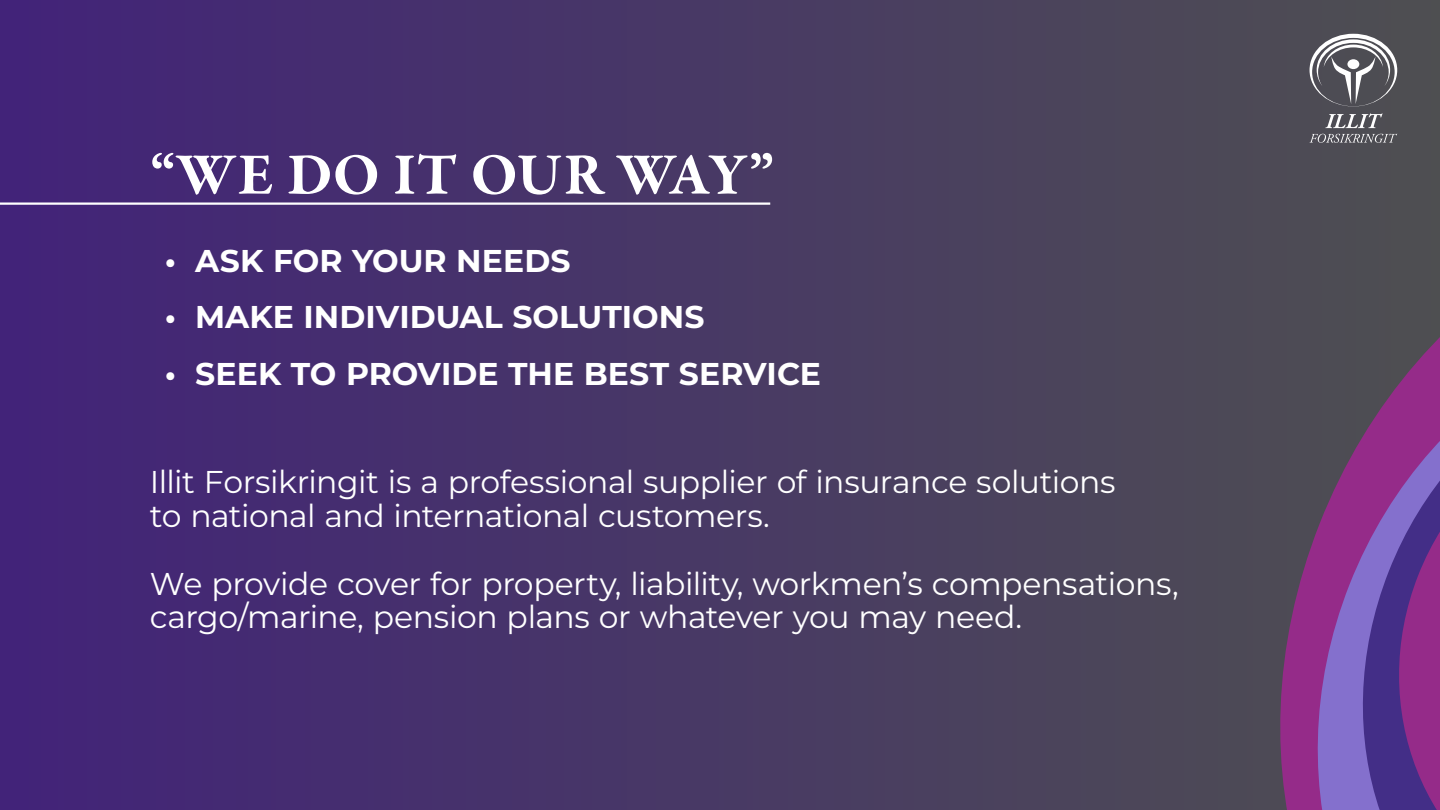
<style>
.page{position:relative;width:1440px;height:810px;background:#fff}
.page>*{position:absolute;margin:0;border:0;box-sizing:border-box;transform-origin:0 0}
.t1{font:700 60px "Garamond Premr Pro";color:#fff}
.t2{font:31.5px/33.8px "Montserrat";letter-spacing:-.015em;color:#fff}
.t3{font:700 31.5px "Montserrat";color:#fff}
</style>
<div class="page">
<div style="left:0;top:0;width:1440px;height:810px;background:linear-gradient(to right,#422379,#4e4f51)"></div>
<hr style="left:0;top:202px;width:770px;height:3px;background:#fff">
<div style="left:1223px;top:146px;width:217px;height:664px;background:#4d4a56"></div>
<svg style="left:1269px;top:271px;width:171px;height:539px;background:#604364"></svg>
<svg style="left:1324px;top:317px;width:116px;height:493px;background:#71508a"></svg>
<svg style="left:1366px;top:375px;width:74px;height:435px;background:#733790"></svg>
<svg style="left:1310px;top:34px;width:87px;height:72px"></svg>
<svg style="left:1325px;top:113px;width:58px;height:15px"></svg>
<svg style="left:1310px;top:134px;width:87px;height:9px"></svg>
<p class="t1" style="left:150px;top:138px;width:626px">“WE DO IT OUR WAY”</p>
<p class="t3" style="left:165px;top:238px;width:407px">• ASK FOR YOUR NEEDS</p>
<p class="t3" style="left:165px;top:295px;width:541px">• MAKE INDIVIDUAL SOLUTIONS</p>
<p class="t3" style="left:165px;top:351px;width:658px">• SEEK TO PROVIDE THE BEST SERVICE</p>
<p class="t2" style="left:150px;top:464px;width:967px">Illit Forsikringit is a professional supplier of insurance solutions to national and international customers.</p>
<p class="t2" style="left:150px;top:566px;width:1030px">We provide cover for property, liability, workmen’s compensations, cargo/marine, pension plans or whatever you may need.</p>
</div>
